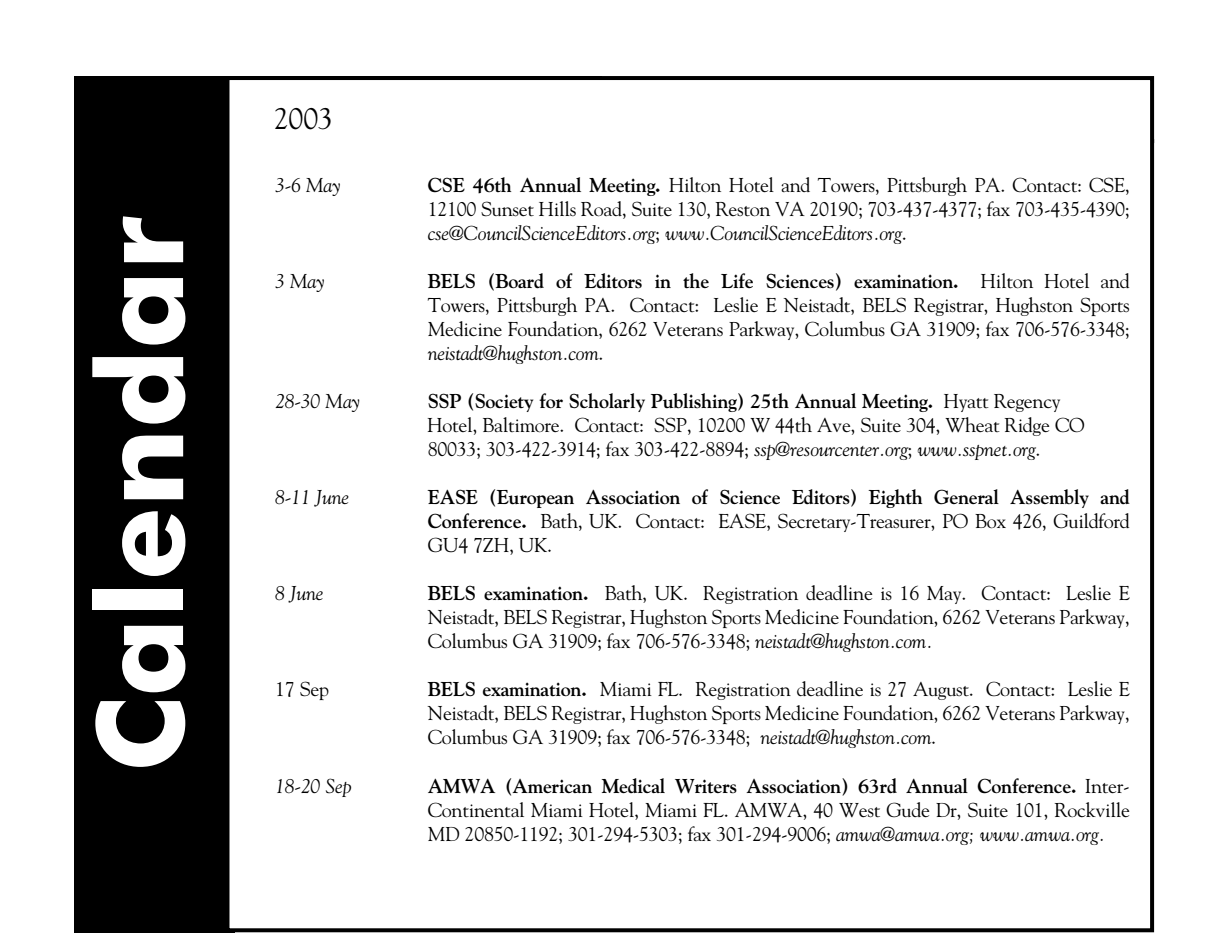
<style>
.page{position:relative;width:1224px;height:951px;background:#fff}
.page>*{position:absolute;margin:0;border:0;box-sizing:border-box;transform-origin:0 0}
.t1{font:700 120px "Futura BT";color:#fff}
.t2{font:30px "Goudy";color:#000}
.t3{font:20px/24px "Goudy";letter-spacing:-.015em;color:#000;text-align:justify}
.t4{font:700 20px/24px "Goudy";letter-spacing:-.015em;color:#000;text-align:justify}
.t5{font:italic 20px "Goudy";letter-spacing:-.015em;color:#000}
.s1{font-weight:700}
.s2{font-style:italic}
.s3{font-weight:400}
</style>
<div class="page">
<div style="left:74px;top:76px;width:160px;height:856px;background:#000"></div>
<div style="left:227px;top:78px;width:925px;height:852px;background:#fff"></div>
<div style="left:225px;top:76px;width:929px;height:856px;border:4px solid #000"></div>
<hr style="left:74px;top:950px;width:528px;height:1px;background:#d9d9d9">
<h1 class="t1" style="left:98px;top:772px;width:557px;rotate:-90deg">Calendar</h1>
<h2 class="t2" style="left:274px;top:106px;width:61px">2003</h2>
<p class="t5" style="left:275px;top:177px;width:67px">3-6 May</p>
<p class="t3" style="left:428px;top:175px;width:704px"><span class="s1">CSE 46th Annual Meeting.</span> Hilton Hotel and Towers, Pittsburgh PA. Contact: CSE, 12100 Sunset Hills Road, Suite 130, Reston VA 20190; 703-437-4377; fax 703-435-4390; <span class="s2">cse@CouncilScienceEditors.org</span>; <span class="s2">www.CouncilScienceEditors.org</span>.</p>
<p class="t5" style="left:275px;top:273px;width:51px">3 May</p>
<p class="t3" style="left:428px;top:271px;width:704px"><span class="s1">BELS (Board of Editors in the Life Sciences) examination.</span> Hilton Hotel and Towers, Pittsburgh PA. Contact: Leslie E Neistadt, BELS Registrar, Hughston Sports Medicine Foundation, 6262 Veterans Parkway, Columbus GA 31909; fax 706-576-3348; <span class="s2">neistadt@hughston.com</span>.</p>
<p class="t5" style="left:275px;top:393px;width:87px">28-30 May</p>
<p class="t3" style="left:427px;top:391px;width:659px;text-align:left"><span class="s1">SSP (Society for Scholarly Publishing) 25th Annual Meeting.</span> Hyatt Regency<br>Hotel, Baltimore. Contact: SSP, 10200 W 44th Ave, Suite 304, Wheat Ridge CO<br>80033; 303-422-3914; fax 303-422-8894; <span class="s2">ssp@resourcenter.org</span>; <span class="s2">www.sspnet.org</span>.</p>
<p class="t5" style="left:275px;top:489px;width:76px">8-11 June</p>
<p class="t4" style="left:428px;top:487px;width:704px">EASE (European Association of Science Editors) Eighth General Assembly and Conference. <span class="s3">Bath, UK. Contact: EASE, Secretary-Treasurer, PO Box 426, Guildford GU4 7ZH, UK.</span></p>
<p class="t5" style="left:275px;top:585px;width:50px">8 June</p>
<p class="t3" style="left:428px;top:583px;width:704px"><span class="s1">BELS examination.</span> Bath, UK. Registration deadline is 16 May. Contact: Leslie E Neistadt, BELS Registrar, Hughston Sports Medicine Foundation, 6262 Veterans Parkway, Columbus GA 31909; fax 706-576-3348; <span class="s2">neistadt@hughston.com.</span></p>
<p class="t3" style="left:275px;top:679px;width:55px">17 Sep</p>
<p class="t3" style="left:428px;top:679px;width:704px"><span class="s1">BELS examination.</span> Miami FL. Registration deadline is 27 August. Contact: Leslie E Neistadt, BELS Registrar, Hughston Sports Medicine Foundation, 6262 Veterans Parkway, Columbus GA 31909; fax 706-576-3348; <span class="s2">neistadt@hughston.com</span>.</p>
<p class="t5" style="left:275px;top:777px;width:78px">18-20 Sep</p>
<p class="t3" style="left:428px;top:775px;width:704px"><span class="s1">AMWA (American Medical Writers Association) 63rd Annual Conference.</span> Inter-Continental Miami Hotel, Miami FL. AMWA, 40 West Gude Dr, Suite 101, Rockville MD 20850-1192; 301-294-5303; fax 301-294-9006; <span class="s2">amwa@amwa.org; www.amwa.org.</span></p>
</div>
